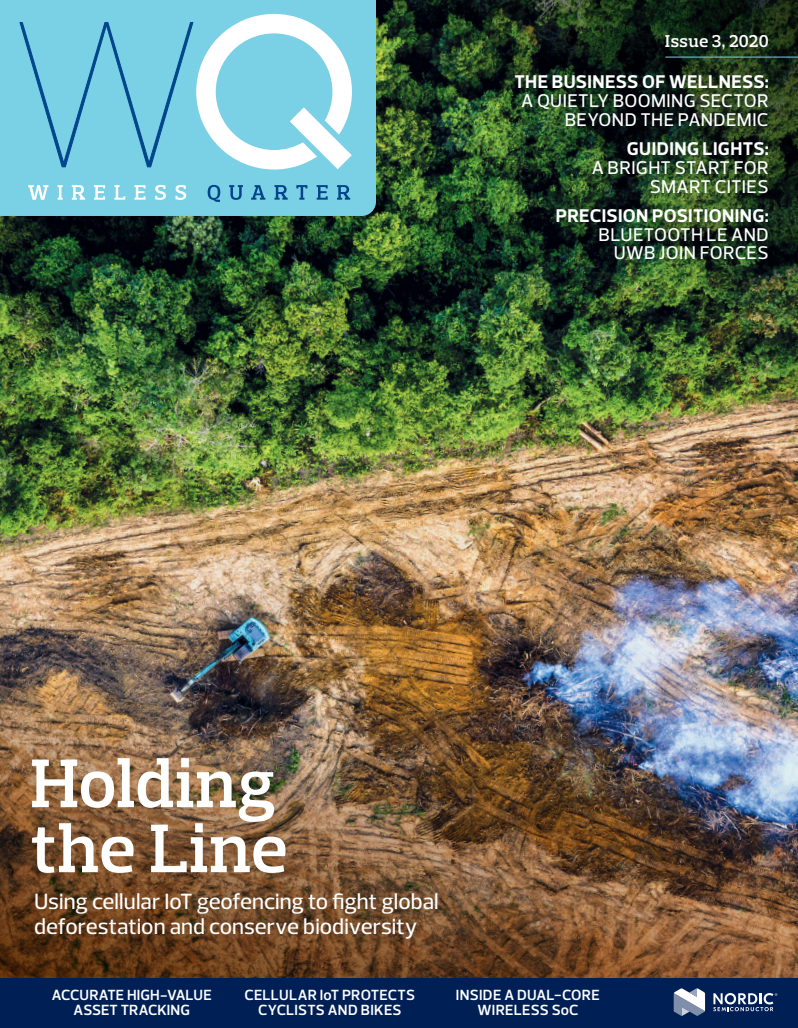
<style>
.page{position:relative;width:798px;height:1028px;background:#fff}
.page>*{position:absolute;margin:0;border:0;box-sizing:border-box;transform-origin:0 0}
.t1{font:600 70px/65px "Prelo Slab";color:#fff}
.t2{font:500 22.5px/25px "Prelo";color:#fff}
.t3{font:500 18.75px/18.8px "Prelo";letter-spacing:.015em;color:#fff;text-align:right}
.t4{font:700 18.75px "Prelo";letter-spacing:.02em;color:#fff}
.t5{font:600 17.5px "Prelo Slab";letter-spacing:.015em;color:#fff}
.t6{font:600 15px/15px "Prelo";letter-spacing:.015em;color:#fff;text-align:center}
</style>
<div class="page">
<img style="left:0;top:216px;width:321px;height:315px">
<img style="left:0;top:531px;width:797px;height:447px">
<img style="left:321px;top:0;width:476px;height:553px">
<div style="left:0;top:978px;width:797px;height:50px;background:#002055"></div>
<hr style="left:665px;top:57px;width:132px;height:1px;background:#7ad0e4">
<svg style="left:713px;top:993px;width:64px;height:18px"></svg>
<svg style="left:673px;top:988px;width:31px;height:27px"></svg>
<div style="left:0;top:0;width:376px;height:216px;background:#7ad0e4"></div>
<svg style="left:207px;top:185px;width:143px;height:17px;background:#59abcc"></svg>
<svg style="left:28px;top:185px;width:158px;height:15px"></svg>
<svg style="left:20px;top:14px;width:332px;height:155px"></svg>
<p class="t5" style="left:665px;top:30px;width:105px">Issue 3, 2020</p>
<p class="t4" style="left:514px;top:70px;width:256px">THE BUSINESS OF WELLNESS:</p>
<p class="t3" style="left:521px;top:91px;width:249px">A QUIETLY BOOMING SECTOR<br>BEYOND THE PANDEMIC</p>
<p class="t4" style="left:626px;top:137px;width:143px">GUIDING LIGHTS:</p>
<p class="t3" style="left:591px;top:158px;width:178px">A BRIGHT START FOR<br>SMART CITIES</p>
<p class="t4" style="left:555px;top:204px;width:214px">PRECISION POSITIONING:</p>
<p class="t3" style="left:598px;top:225px;width:171px">BLUETOOTH LE AND<br>UWB JOIN FORCES</p>
<h1 class="t1" style="left:31px;top:751px;width:258px">Holding the Line</h1>
<h2 class="t2" style="left:34px;top:889px;width:406px">Using cellular IoT geofencing to fight global deforestation and conserve biodiversity</h2>
<p class="t6" style="left:52px;top:987px;width:161px">ACCURATE HIGH-VALUE<br>ASSET TRACKING</p>
<p class="t6" style="left:244px;top:987px;width:172px">CELLULAR IoT PROTECTS<br>CYCLISTS AND BIKES</p>
<p class="t6" style="left:455px;top:987px;width:145px">INSIDE A DUAL-CORE<br>WIRELESS SoC</p>
</div>
